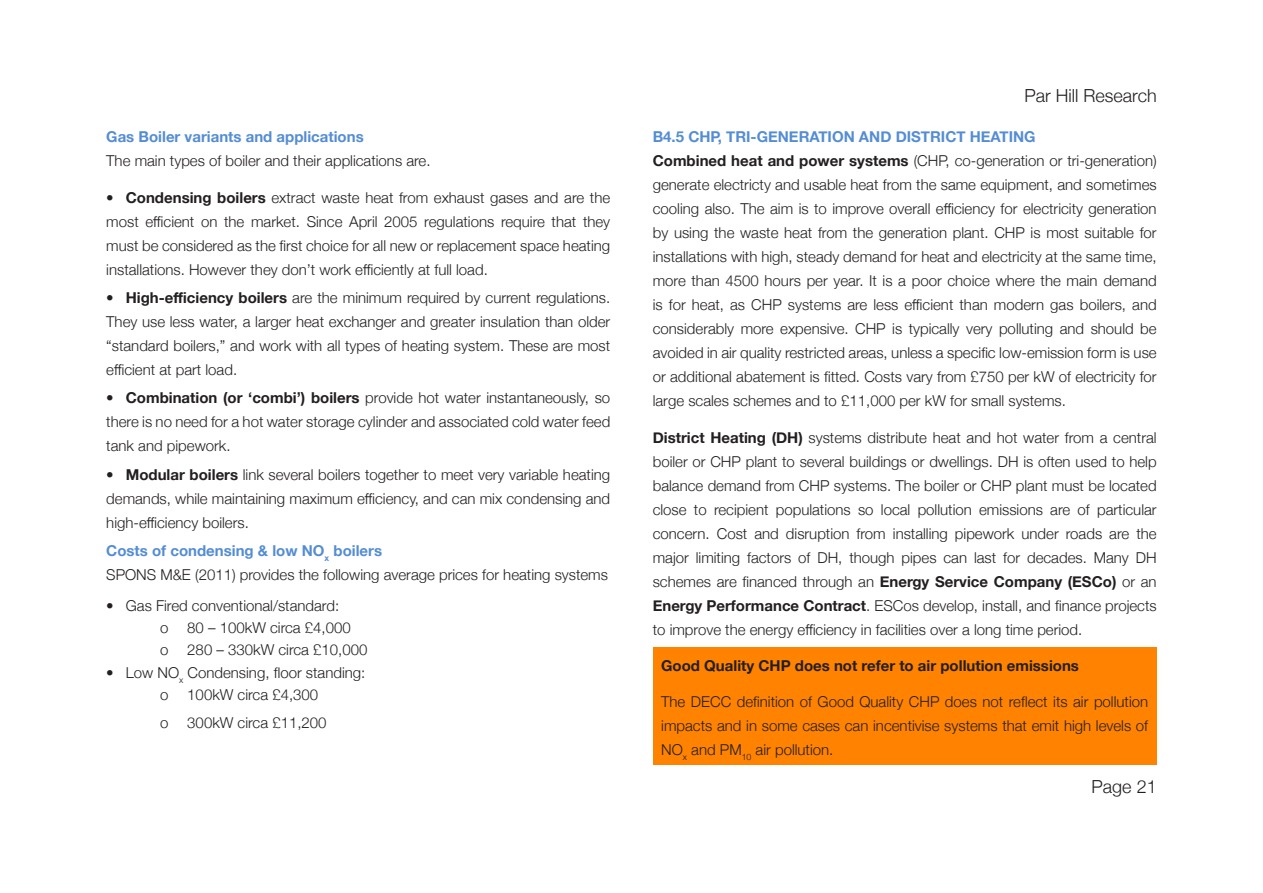
<style>
.page{position:relative;width:1263px;height:893px;background:#fff}
.page>*{position:absolute;margin:0;border:0;box-sizing:border-box;transform-origin:0 0}
.t1{font:300 18px "Helvetica Neue";color:#231f20}
.PHR_Body{font:300 15px/24px "Helvetica Neue";color:#231f20;text-align:justify}
.PHR_Sub-para_head{font:700 15px "Helvetica Neue";color:#548dd4}
.PHR_Body-2{font:700 15px "Helvetica Neue";color:#231f20}
.PHR_Para_head{font:700 15px "Helvetica Neue";color:#548dd4}
.s1{font-weight:700}
</style>
<div class="page">
<div style="left:653px;top:647px;width:504px;height:118px;background:#ff8200"></div>
<p class="PHR_Sub-para_head" style="left:106px;top:125px;width:259px">Gas Boiler variants and applications</p>
<p class="PHR_Body" style="left:106px;top:148px;width:326px">The main types of boiler and their applications are.</p>
<p class="PHR_Body" style="left:106px;top:185px;width:505px">• <span class="s1">Condensing boilers</span> extract waste heat from exhaust gases and are the most efficient on the market. Since April 2005 regulations require that they must be considered as the first choice for all new or replacement space heating installations. However they don’t work efficiently at full load.</p>
<p class="PHR_Body" style="left:106px;top:285px;width:505px">• <span class="s1">High-efficiency boilers</span> are the minimum required by current regulations.<br>They use less water, a larger heat exchanger and greater insulation than older “standard boilers,” and work with all types of heating system. These are most efficient at part load.</p>
<p class="PHR_Body" style="left:106px;top:385px;width:505px">• <span class="s1">Combination (or ‘combi’) boilers</span> provide hot water instantaneously, so there is no need for a hot water storage cylinder and associated cold water feed tank and pipework.</p>
<p class="PHR_Body" style="left:106px;top:462px;width:505px">• <span class="s1">Modular boilers</span> link several boilers together to meet very variable heating demands, while maintaining maximum efficiency, and can mix condensing and high-efficiency boilers.</p>
<p class="PHR_Sub-para_head" style="left:106px;top:539px;width:277px">Costs of condensing &amp; low NO<sub>x</sub> boilers</p>
<p class="PHR_Body" style="left:106px;top:562px;width:503px">SPONS M&amp;E (2011) provides the following average prices for heating systems</p>
<p class="PHR_Body" style="left:106px;top:593px;width:234px">• Gas Fired conventional/standard:</p>
<p class="PHR_Body" style="left:160px;top:615px;width:192px">o 80 – 100kW circa £4,000</p>
<p class="PHR_Body" style="left:160px;top:637px;width:209px">o 280 – 330kW circa £10,000</p>
<p class="PHR_Body" style="left:106px;top:659px;width:261px">• Low NO<sub>x</sub> Condensing, floor standing:</p>
<p class="PHR_Body" style="left:160px;top:682px;width:159px">o 100kW circa £4,300</p>
<p class="PHR_Body" style="left:160px;top:710px;width:168px">o 300kW circa £11,200</p>
<p class="t1" style="left:1024px;top:82px;width:134px">Par Hill Research</p>
<p class="PHR_Para_head" style="left:653px;top:125px;width:384px">B4.5 CHP, TRI-GENERATION AND DISTRICT HEATING</p>
<p class="PHR_Body" style="left:653px;top:148px;width:505px"><span class="s1">Combined heat and power systems</span> (CHP, co-generation or tri-generation) generate electricty and usable heat from the same equipment, and sometimes cooling also. The aim is to improve overall efficiency for electricity generation by using the waste heat from the generation plant. CHP is most suitable for installations with high, steady demand for heat and electricity at the same time, more than 4500 hours per year. It is a poor choice where the main demand is for heat, as CHP systems are less efficient than modern gas boilers, and considerably more expensive. CHP is typically very polluting and should be avoided in air quality restricted areas, unless a specific low-emission form is use or additional abatement is fitted. Costs vary from £750 per kW of electricity for large scales schemes and to £11,000 per kW for small systems.</p>
<p class="PHR_Body" style="left:653px;top:425px;width:505px"><span class="s1">District Heating (DH)</span> systems distribute heat and hot water from a central boiler or CHP plant to several buildings or dwellings. DH is often used to help balance demand from CHP systems. The boiler or CHP plant must be located close to recipient populations so local pollution emissions are of particular concern. Cost and disruption from installing pipework under roads are the major limiting factors of DH, though pipes can last for decades. Many DH schemes are financed through an <span class="s1">Energy Service Company (ESCo)</span> or an <span class="s1">Energy Performance Contract</span>. ESCos develop, install, and finance projects to improve the energy efficiency in facilities over a long time period.</p>
<p class="PHR_Body-2" style="left:661px;top:653px;width:419px">Good Quality CHP does not refer to air pollution emissions</p>
<p class="PHR_Body" style="left:661px;top:689px;width:488px">The DECC definition of Good Quality CHP does not reflect its air pollution impacts and in some cases can incentivise systems that emit high levels of NO<sub>x</sub> and PM<sub>10</sub> air pollution.</p>
<p class="t1" style="left:1091px;top:772px;width:67px">Page 21</p>
</div>
